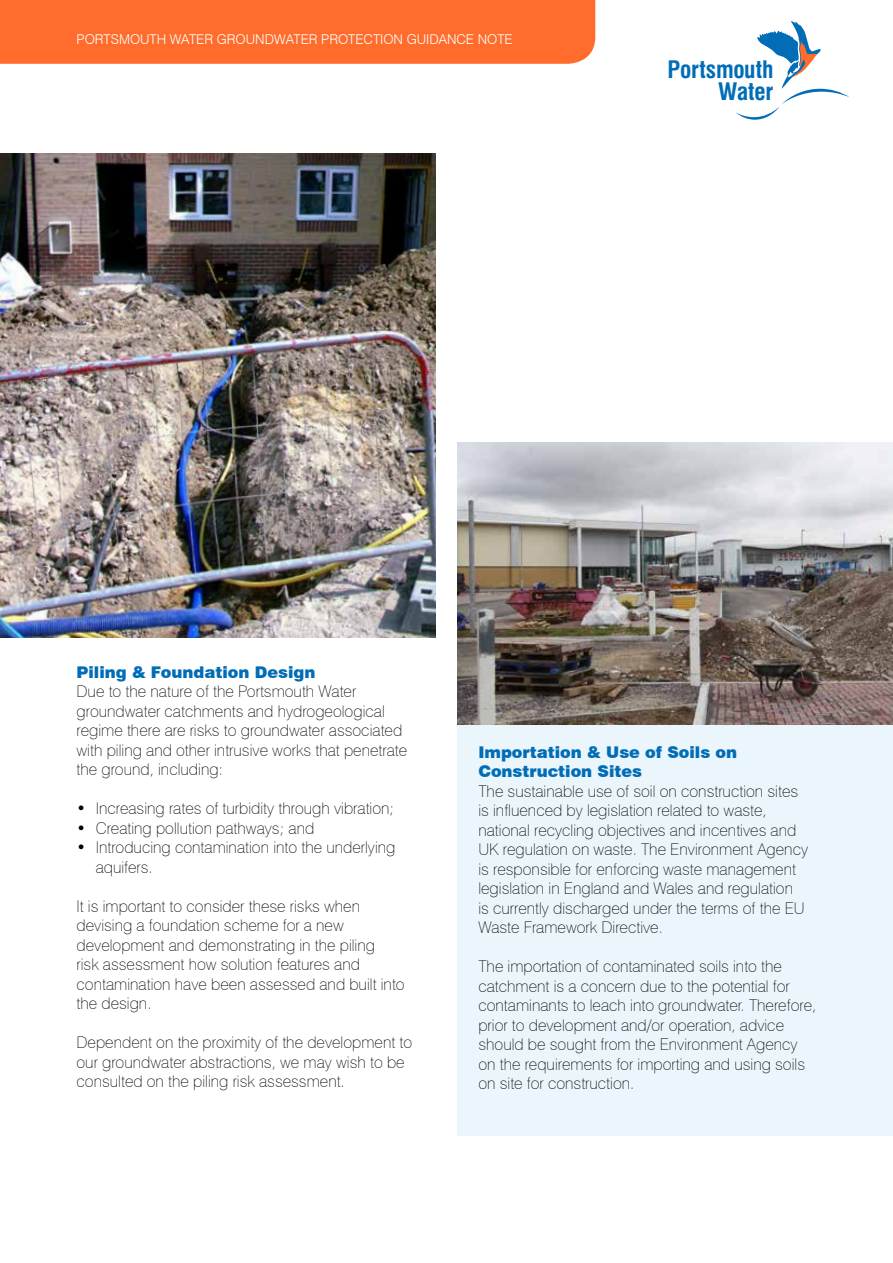
<style>
.page{position:relative;width:893px;height:1263px;background:#fff}
.page>*{position:absolute;margin:0;border:0;box-sizing:border-box;transform-origin:0 0}
.t1{font:700 condensed 23.55px/21.6px "Swiss 721 BT";letter-spacing:-.01em;color:#006db6;text-align:right}
.t2{font:100 16.2px/19.5px "Swiss 721 BT";color:#000}
.t3{font:900 16.2px/19.5px "Swiss 721 BT";color:#006db6}
.t4{font:300 13.5px "Swiss 721 BT";color:#fff}
</style>
<div class="page">
<img style="left:0;top:153px;width:436px;height:484px">
<div style="left:0;top:0;width:595px;height:64px;background:#ff6c2c"></div>
<div style="left:457px;top:724px;width:436px;height:412px;background:#ebf6fc"></div>
<svg style="left:736px;top:21px;width:113px;height:99px"></svg>
<img style="left:457px;top:442px;width:436px;height:282px">
<p class="t4" style="left:77px;top:31px;width:438px">PORTSMOUTH WATER GROUNDWATER PROTECTION GUIDANCE NOTE</p>
<h1 class="t1" style="left:668px;top:59px;width:107px">Portsmouth<br>Water</h1>
<p class="t3" style="left:77px;top:662px;width:240px">Piling &amp; Foundation Design</p>
<p class="t2" style="left:77px;top:682px;width:332px">Due to the nature of the Portsmouth Water groundwater catchments and hydrogeological regime there are risks to groundwater associated with piling and other intrusive works that penetrate the ground, including:</p>
<p class="t2" style="left:77px;top:799px;width:319px">• Increasing rates of turbidity through vibration;</p>
<p class="t2" style="left:77px;top:818px;width:239px">• Creating pollution pathways; and</p>
<p class="t2" style="left:96px;top:838px;width:301px;text-indent:-19px">• Introducing contamination into the underlying aquifers.</p>
<p class="t2" style="left:77px;top:896px;width:330px">It is important to consider these risks when devising a foundation scheme for a new development and demonstrating in the piling<br>risk assessment how solution features and contamination have been assessed and built into the design.</p>
<p class="t2" style="left:77px;top:1033px;width:337px">Dependent on the proximity of the development to our groundwater abstractions, we may wish to be consulted on the piling risk assessment.</p>
<p class="t3" style="left:478px;top:742px;width:260px">Importation &amp; Use of Soils on<br>Construction Sites</p>
<p class="t2" style="left:478px;top:781px;width:331px">The sustainable use of soil on construction sites is influenced by legislation related to waste, national recycling objectives and incentives and UK regulation on waste. The Environment Agency is responsible for enforcing waste management legislation in England and Wales and regulation<br>is currently discharged under the terms of the EU Waste Framework Directive.</p>
<p class="t2" style="left:478px;top:956px;width:339px">The importation of contaminated soils into the catchment is a concern due to the potential for contaminants to leach into groundwater. Therefore, prior to development and/or operation, advice should be sought from the Environment Agency on the requirements for importing and using soils on site for construction.</p>
</div>
